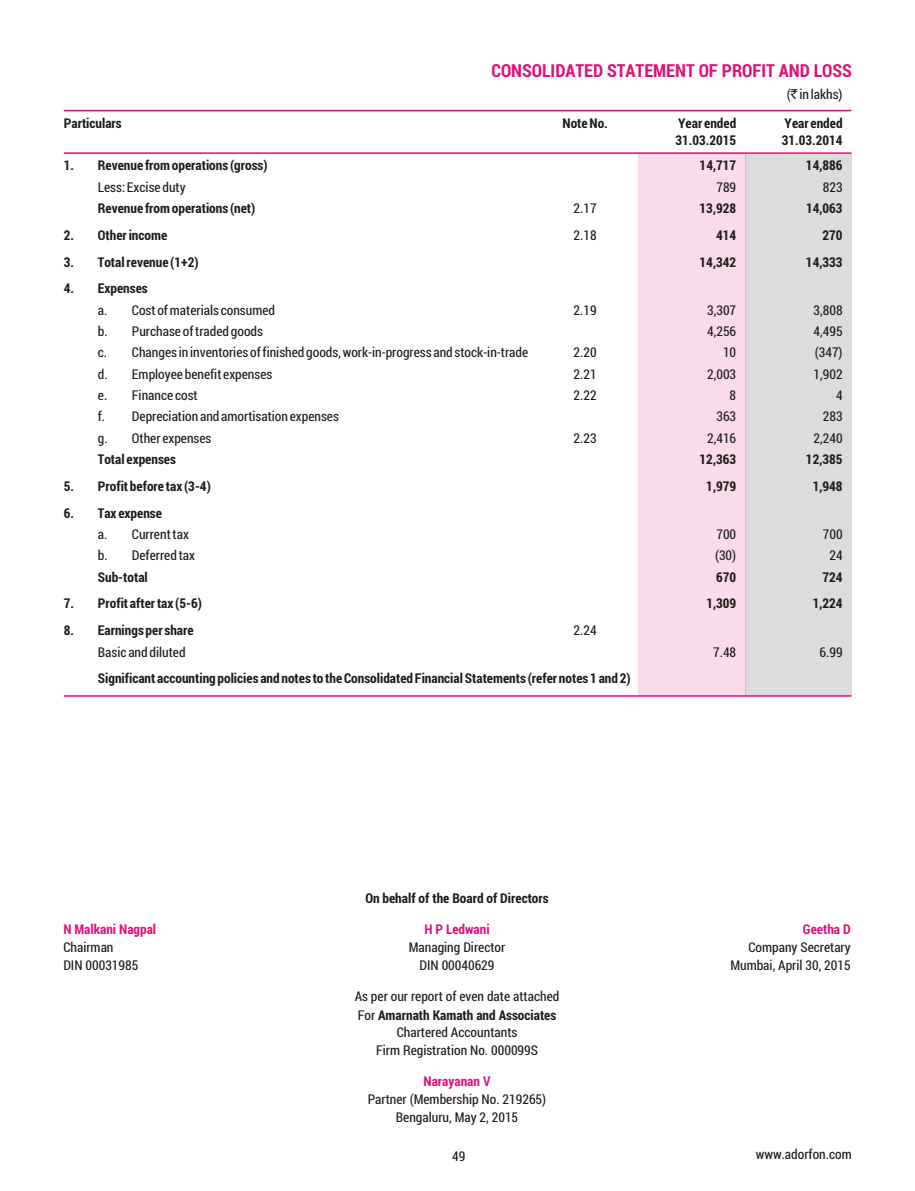
<style>
.page{position:relative;width:915px;height:1191px;background:#fff}
.page>*{position:absolute;margin:0;border:0;box-sizing:border-box;transform-origin:0 0}
.t1{font:700 18px "Roboto Condensed";color:#de127a}
.t2{font:13.5px/18px "Roboto Condensed";color:#1f1a17;text-align:center}
.t3{font:700 13.5px "Roboto Condensed";color:#1f1a17}
.t4{font:700 13.5px "Roboto Condensed";color:#de127a}
.s1{font-family:"Rupee Foradian"}
.s2{font-weight:700}
</style>
<div class="page">
<img style="left:638px;top:154px;width:213px;height:541px">
<hr style="left:64px;top:110px;width:787px;height:1px;background:#de127a">
<hr style="left:64px;top:152px;width:787px;height:2px;background:#de127a">
<hr style="left:64px;top:695px;width:787px;height:1px;background:#de127a">
<h1 class="t1" style="left:491px;top:58px;width:362px">CONSOLIDATED STATEMENT OF PROFIT AND LOSS</h1>
<p class="t2" style="left:786px;top:85px;width:57px">(<span class="s1">`</span> in lakhs)</p>
<p class="t3" style="left:64px;top:113px;width:59px">Particulars</p>
<p class="t3" style="left:562px;top:113px;width:47px">Note No.</p>
<p class="t3" style="left:678px;top:113px;width:59px">Year ended</p>
<p class="t3" style="left:784px;top:113px;width:59px">Year ended</p>
<p class="t3" style="left:675px;top:131px;width:62px">31.03.2015</p>
<p class="t3" style="left:781px;top:131px;width:62px">31.03.2014</p>
<p class="t3" style="left:64px;top:156px;width:205px">1. Revenue from operations (gross)</p>
<p class="t3" style="left:699px;top:156px;width:38px">14,717</p>
<p class="t3" style="left:805px;top:156px;width:38px">14,886</p>
<p class="t2" style="left:98px;top:177px;width:89px">Less: Excise duty</p>
<p class="t2" style="left:716px;top:177px;width:21px">789</p>
<p class="t2" style="left:822px;top:177px;width:21px">823</p>
<p class="t3" style="left:98px;top:199px;width:159px">Revenue from operations (net)</p>
<p class="t2" style="left:573px;top:199px;width:25px">2.17</p>
<p class="t3" style="left:699px;top:199px;width:38px">13,928</p>
<p class="t3" style="left:805px;top:199px;width:38px">14,063</p>
<p class="t3" style="left:64px;top:226px;width:105px">2. Other income</p>
<p class="t2" style="left:573px;top:225px;width:25px">2.18</p>
<p class="t3" style="left:715px;top:226px;width:22px">414</p>
<p class="t3" style="left:822px;top:226px;width:22px">270</p>
<p class="t3" style="left:64px;top:252px;width:136px">3. Total revenue (1+2)</p>
<p class="t3" style="left:699px;top:252px;width:38px">14,342</p>
<p class="t3" style="left:805px;top:252px;width:38px">14,333</p>
<p class="t3" style="left:64px;top:279px;width:85px">4. Expenses</p>
<p class="t2" style="left:98px;top:300px;width:179px">a. Cost of materials consumed</p>
<p class="t2" style="left:573px;top:300px;width:25px">2.19</p>
<p class="t2" style="left:707px;top:300px;width:30px">3,307</p>
<p class="t2" style="left:813px;top:300px;width:30px">3,808</p>
<p class="t2" style="left:98px;top:322px;width:167px">b. Purchase of traded goods</p>
<p class="t2" style="left:707px;top:322px;width:30px">4,256</p>
<p class="t2" style="left:813px;top:322px;width:30px">4,495</p>
<p class="t2" style="left:98px;top:343px;width:431px">c. Changes in inventories of finished goods, work-in-progress and stock-in-trade</p>
<p class="t2" style="left:573px;top:343px;width:25px">2.20</p>
<p class="t2" style="left:722px;top:343px;width:15px">10</p>
<p class="t2" style="left:814px;top:343px;width:29px">(347)</p>
<p class="t2" style="left:98px;top:364px;width:176px">d. Employee benefit expenses</p>
<p class="t2" style="left:573px;top:364px;width:25px">2.21</p>
<p class="t2" style="left:707px;top:364px;width:30px">2,003</p>
<p class="t2" style="left:813px;top:364px;width:30px">1,902</p>
<p class="t2" style="left:98px;top:386px;width:101px">e. Finance cost</p>
<p class="t2" style="left:573px;top:386px;width:25px">2.22</p>
<p class="t2" style="left:729px;top:386px;width:8px">8</p>
<p class="t2" style="left:835px;top:386px;width:8px">4</p>
<p class="t2" style="left:98px;top:407px;width:242px">f. Depreciation and amortisation expenses</p>
<p class="t2" style="left:716px;top:407px;width:21px">363</p>
<p class="t2" style="left:822px;top:407px;width:21px">283</p>
<p class="t2" style="left:98px;top:428px;width:115px">g. Other expenses</p>
<p class="t2" style="left:573px;top:428px;width:25px">2.23</p>
<p class="t2" style="left:707px;top:428px;width:30px">2,416</p>
<p class="t2" style="left:813px;top:428px;width:30px">2,240</p>
<p class="t3" style="left:98px;top:450px;width:80px">Total expenses</p>
<p class="t3" style="left:699px;top:450px;width:38px">12,363</p>
<p class="t3" style="left:805px;top:450px;width:38px">12,385</p>
<p class="t3" style="left:64px;top:477px;width:148px">5. Profit before tax (3-4)</p>
<p class="t3" style="left:706px;top:477px;width:31px">1,979</p>
<p class="t3" style="left:812px;top:477px;width:31px">1,948</p>
<p class="t3" style="left:64px;top:503px;width:100px">6. Tax expense</p>
<p class="t2" style="left:98px;top:525px;width:92px">a. Current tax</p>
<p class="t2" style="left:716px;top:525px;width:21px">700</p>
<p class="t2" style="left:822px;top:525px;width:21px">700</p>
<p class="t2" style="left:98px;top:546px;width:99px">b. Deferred tax</p>
<p class="t2" style="left:714px;top:546px;width:23px">(30)</p>
<p class="t2" style="left:829px;top:546px;width:15px">24</p>
<p class="t3" style="left:98px;top:567px;width:51px">Sub-total</p>
<p class="t3" style="left:715px;top:567px;width:22px">670</p>
<p class="t3" style="left:822px;top:567px;width:22px">724</p>
<p class="t3" style="left:64px;top:594px;width:140px">7. Profit after tax (5-6)</p>
<p class="t3" style="left:706px;top:594px;width:31px">1,309</p>
<p class="t3" style="left:812px;top:594px;width:31px">1,224</p>
<p class="t3" style="left:64px;top:621px;width:131px">8. Earnings per share</p>
<p class="t2" style="left:573px;top:621px;width:25px">2.24</p>
<p class="t2" style="left:98px;top:642px;width:89px">Basic and diluted</p>
<p class="t2" style="left:713px;top:642px;width:25px">7.48</p>
<p class="t2" style="left:819px;top:642px;width:25px">6.99</p>
<p class="t3" style="left:98px;top:669px;width:534px">Significant accounting policies and notes to the Consolidated Financial Statements (refer notes 1 and 2)</p>
<p class="t3" style="left:365px;top:889px;width:185px">On behalf of the Board of Directors</p>
<p class="t4" style="left:63px;top:920px;width:94px">N Malkani Nagpal</p>
<p class="t4" style="left:424px;top:920px;width:67px">H P Ledwani</p>
<p class="t4" style="left:802px;top:920px;width:49px">Geetha D</p>
<p class="t2" style="left:63px;top:938px;width:52px">Chairman</p>
<p class="t2" style="left:408px;top:938px;width:98px">Managing Director</p>
<p class="t2" style="left:748px;top:938px;width:104px">Company Secretary</p>
<p class="t2" style="left:63px;top:955px;width:76px">DIN 00031985</p>
<p class="t2" style="left:419px;top:955px;width:76px">DIN 00040629</p>
<p class="t2" style="left:730px;top:955px;width:122px">Mumbai, April 30, 2015</p>
<p class="t2" style="left:354px;top:987px;width:206px">As per our report of even date attached<br>For <span class="s2">Amarnath Kamath and Associates<br></span>Chartered Accountants<br>Firm Registration No. 000099S</p>
<p class="t2" style="left:368px;top:1090px;width:180px">Partner (Membership No. 219265)<br>Bengaluru, May 2, 2015</p>
<p class="t4" style="left:423px;top:1072px;width:68px">Narayanan V</p>
<p class="t2" style="left:452px;top:1147px;width:15px">49</p>
<p class="t2" style="left:755px;top:1144px;width:97px">www.adorfon.com</p>
</div>
